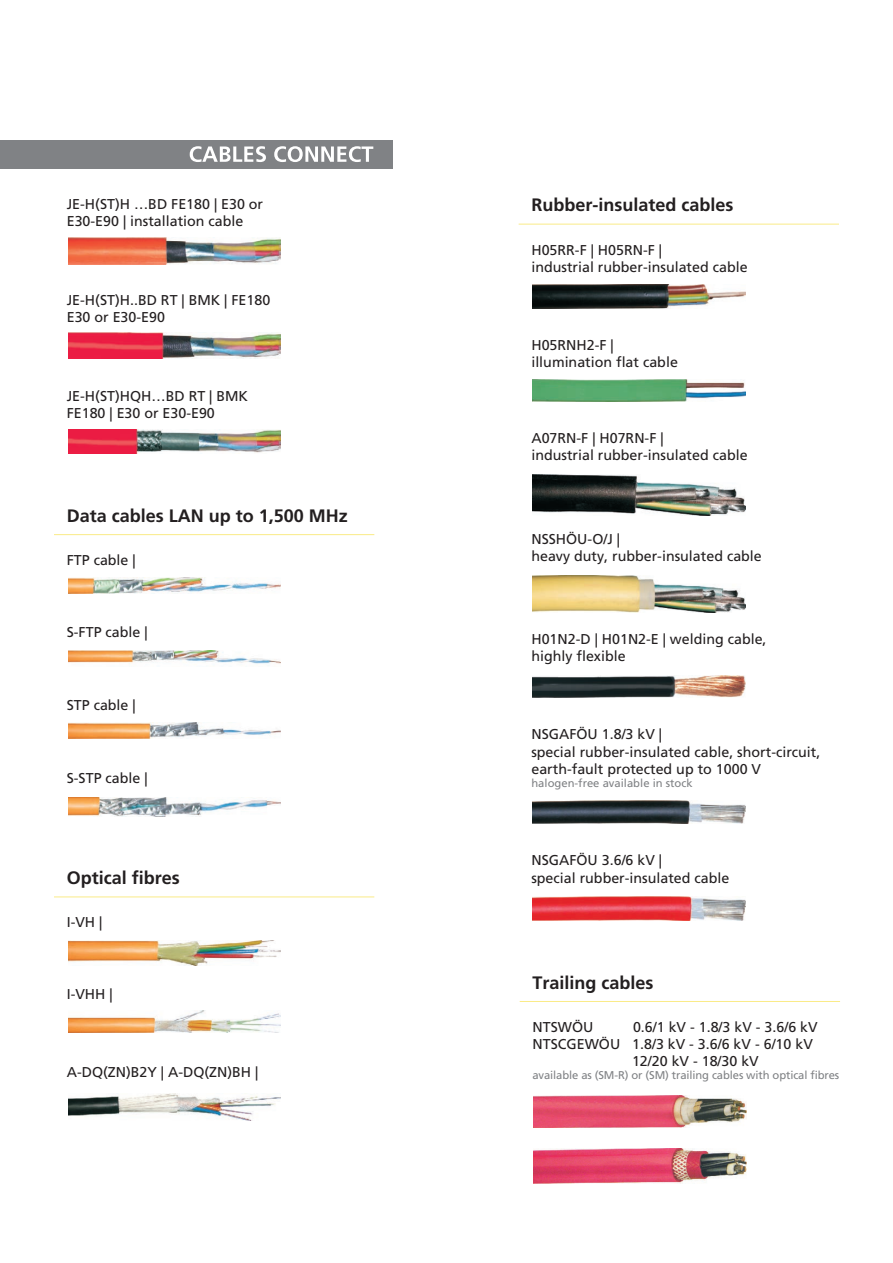
<style>
.page{position:relative;width:893px;height:1263px;background:#fff}
.page>*{position:absolute;margin:0;border:0;box-sizing:border-box;transform-origin:0 0}
.t1{font:700 18px "Frutiger";color:#231f20}
.t2{font:14.25px/17.1px "Frutiger";color:#231f20}
.t3{font:11.25px "Frutiger";letter-spacing:-.01em;color:#808285}
</style>
<div class="page">
<img style="left:68px;top:238px;width:212px;height:26px">
<img style="left:68px;top:332px;width:212px;height:26px">
<img style="left:68px;top:430px;width:212px;height:24px">
<hr style="left:54px;top:534px;width:320px;height:1px;background:#faeb87">
<img style="left:68px;top:578px;width:212px;height:16px">
<img style="left:68px;top:650px;width:212px;height:14px">
<img style="left:68px;top:723px;width:212px;height:15px">
<img style="left:68px;top:797px;width:212px;height:20px">
<hr style="left:54px;top:896px;width:320px;height:1px;background:#faeb87">
<img style="left:68px;top:940px;width:212px;height:26px">
<img style="left:68px;top:1093px;width:212px;height:27px">
<img style="left:533px;top:285px;width:212px;height:24px">
<hr style="left:519px;top:224px;width:320px;height:1px;background:#faeb87">
<img style="left:533px;top:379px;width:212px;height:22px">
<img style="left:533px;top:474px;width:212px;height:41px">
<img style="left:533px;top:575px;width:212px;height:37px">
<img style="left:533px;top:675px;width:212px;height:23px">
<img style="left:533px;top:800px;width:212px;height:23px">
<img style="left:533px;top:897px;width:212px;height:23px">
<img style="left:68px;top:1011px;width:212px;height:21px">
<div style="left:0;top:140px;width:393px;height:29px;background:#808285"></div>
<svg style="left:190px;top:146px;width:183px;height:16px"></svg>
<img style="left:534px;top:1095px;width:212px;height:33px">
<hr style="left:520px;top:1001px;width:320px;height:1px;background:#faeb87">
<img style="left:534px;top:1148px;width:212px;height:35px">
<p class="t2" style="left:67px;top:196px;width:198px">JE-H(ST)H …BD FE180 | E30 or<br>E30-E90 | installation cable</p>
<p class="t2" style="left:67px;top:291px;width:205px">JE-H(ST)H..BD RT | BMK | FE180<br>E30 or E30-E90</p>
<p class="t2" style="left:67px;top:388px;width:183px">JE-H(ST)HQH…BD RT | BMK<br>FE180 | E30 or E30-E90</p>
<p class="t1" style="left:67px;top:505px;width:283px">Data cables LAN up to 1,500 MHz</p>
<p class="t2" style="left:67px;top:552px;width:70px">FTP cable |</p>
<p class="t2" style="left:67px;top:624px;width:82px">S-FTP cable |</p>
<p class="t2" style="left:67px;top:696px;width:70px">STP cable |</p>
<p class="t2" style="left:67px;top:770px;width:82px">S-STP cable |</p>
<p class="t1" style="left:67px;top:867px;width:115px">Optical fibres</p>
<p class="t2" style="left:67px;top:914px;width:37px">I-VH |</p>
<p class="t2" style="left:67px;top:985px;width:47px">I-VHH |</p>
<p class="t2" style="left:67px;top:1064px;width:193px">A-DQ(ZN)B2Y | A-DQ(ZN)BH |</p>
<p class="t1" style="left:531px;top:194px;width:204px">Rubber-insulated cables</p>
<p class="t2" style="left:531px;top:241px;width:218px">H05RR-F | H05RN-F |<br>industrial rubber-insulated cable</p>
<p class="t2" style="left:531px;top:336px;width:148px">H05RNH2-F | illumination flat cable</p>
<p class="t2" style="left:531px;top:429px;width:218px">A07RN-F | H07RN-F |<br>industrial rubber-insulated cable</p>
<p class="t2" style="left:531px;top:530px;width:232px">NSSHÖU-O/J |<br>heavy duty, rubber-insulated cable</p>
<p class="t2" style="left:531px;top:630px;width:237px">H01N2-D | H01N2-E | welding cable, highly flexible</p>
<p class="t2" style="left:531px;top:726px;width:291px">NSGAFÖU 1.8/3 kV |<br>special rubber-insulated cable, short-circuit, earth-fault protected up to 1000 V</p>
<p class="t3" style="left:531px;top:777px;width:163px">halogen-free available in stock</p>
<p class="t2" style="left:531px;top:852px;width:199px">NSGAFÖU 3.6/6 kV |<br>special rubber-insulated cable</p>
<p class="t1" style="left:532px;top:972px;width:123px">Trailing cables</p>
<p class="t2" style="left:532px;top:1018px;width:62px">NTSWÖU</p>
<p class="t2" style="left:633px;top:1018px;width:186px">0.6/1 kV - 1.8/3 kV - 3.6/6 kV</p>
<p class="t2" style="left:532px;top:1035px;width:282px">NTSCGEWÖU 1.8/3 kV - 3.6/6 kV - 6/10 kV</p>
<p class="t2" style="left:632px;top:1052px;width:128px">12/20 kV - 18/30 kV</p>
<p class="t3" style="left:532px;top:1069px;width:308px">available as (SM-R) or (SM) trailing cables with optical fibres</p>
</div>
